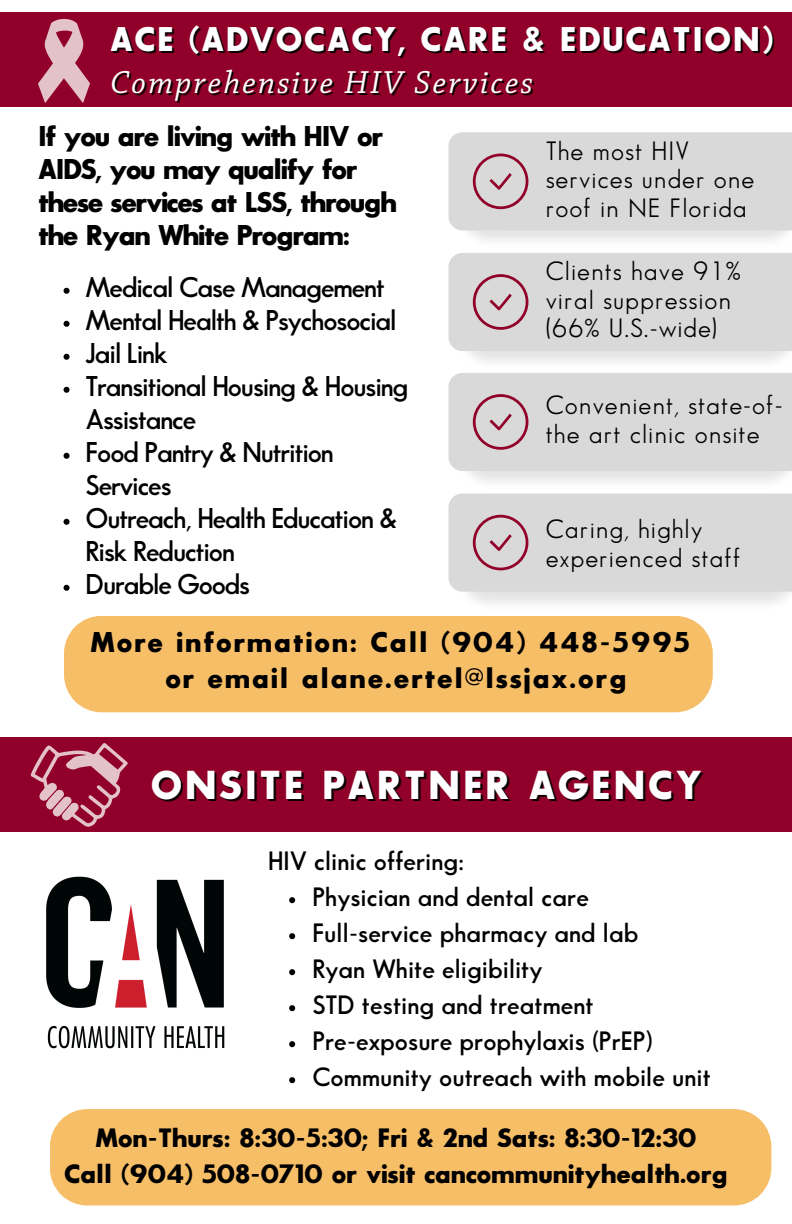
<style>
.page{position:relative;width:792px;height:1224px;background:#fff}
.page>*{position:absolute;margin:0;border:0;box-sizing:border-box;transform-origin:0 0}
.t1{font:39.6px "Sans Serif Bld FLF";letter-spacing:.065em;color:#fff}
.t2{font:33.6px "Sans Serif Bld FLF";letter-spacing:.05em;color:#fff}
.t3{font:italic 33.6px "Chaparral Pro";letter-spacing:.065em;color:#fff}
.t4{font:600 28px/33px "Sans Serif FLF";letter-spacing:-.04em;color:#000}
.t5{font:28px/33px "Sans Serif Bld FLF";letter-spacing:-.04em;color:#000}
.t6{font:28px/36px "Sans Serif Bld FLF";letter-spacing:.065em;color:#000;text-align:center}
.t7{font:600 26px "Sans Serif FLF";color:#000}
.t8{font:26px/28.4px "Sans Serif Book FLF";letter-spacing:.04em;color:#000}
.t9{font:26px/36px "Sans Serif Bld FLF";color:#000;text-align:center}
</style>
<div class="page">
<div style="left:0;top:12px;width:792px;height:95px;background:#910029"></div>
<div style="left:448px;top:132px;width:344px;height:98px;background:#d9d9d9"></div>
<div style="left:448px;top:373px;width:344px;height:98px;background:#d9d9d9"></div>
<div style="left:448px;top:253px;width:344px;height:98px;background:#d9d9d9"></div>
<div style="left:448px;top:493px;width:344px;height:99px;background:#d9d9d9"></div>
<div style="left:0;top:737px;width:792px;height:95px;background:#910029"></div>
<svg style="left:30px;top:743px;width:98px;height:84px"></svg>
<svg style="left:38px;top:19px;width:52px;height:84px"></svg>
<img style="left:46px;top:876px;width:179px;height:173px">
<svg style="left:289px;top:897px;width:6px;height:6px"></svg>
<svg style="left:289px;top:933px;width:6px;height:6px"></svg>
<svg style="left:289px;top:969px;width:6px;height:6px"></svg>
<svg style="left:289px;top:1005px;width:6px;height:6px"></svg>
<svg style="left:289px;top:1041px;width:6px;height:6px"></svg>
<svg style="left:289px;top:1077px;width:6px;height:6px"></svg>
<div style="left:50px;top:1109px;width:721px;height:97px;background:#f7be68"></div>
<div style="left:64px;top:616px;width:649px;height:96px;background:#f7be68"></div>
<svg style="left:64px;top:288px;width:6px;height:6px"></svg>
<svg style="left:64px;top:321px;width:6px;height:6px"></svg>
<svg style="left:64px;top:354px;width:6px;height:6px"></svg>
<svg style="left:64px;top:387px;width:6px;height:6px"></svg>
<svg style="left:64px;top:453px;width:6px;height:6px"></svg>
<svg style="left:64px;top:519px;width:6px;height:6px"></svg>
<svg style="left:64px;top:585px;width:6px;height:6px"></svg>
<p class="t2" style="left:110px;top:26px;width:664px">ACE (ADVOCACY, CARE &amp; EDUCATION)</p>
<p class="t3" style="left:110px;top:68px;width:424px">Comprehensive HIV Services</p>
<p class="t5" style="left:38px;top:122px;width:360px">If you are living with HIV or<br>AIDS, you may qualify for these services at LSS, through the Ryan White Program:</p>
<p class="t4" style="left:86px;top:272px;width:301px">Medical Case Management</p>
<h3 class="t4" style="left:86px;top:305px;width:313px">Mental Health &amp; Psychosocial</h3>
<p class="t4" style="left:86px;top:338px;width:84px">Jail Link</p>
<p class="t4" style="left:86px;top:371px;width:325px">Transitional Housing &amp; Housing<br>Assistance</p>
<h3 class="t4" style="left:86px;top:437px;width:250px">Food Pantry &amp; Nutrition<br>Services</h3>
<p class="t4" style="left:86px;top:503px;width:313px">Outreach, Health Education &amp;<br>Risk Reduction</p>
<h3 class="t4" style="left:86px;top:569px;width:166px">Durable Goods</h3>
<p class="t8" style="left:546px;top:138px;width:210px">The most HIV services under one roof in NE Florida</p>
<p class="t8" style="left:546px;top:258px;width:197px">Clients have 91% viral suppression (66% U.S.-wide)</p>
<h3 class="t8" style="left:546px;top:393px;width:238px">Convenient, state-of&shy;the art clinic onsite</h3>
<p class="t8" style="left:546px;top:517px;width:196px">Caring, highly experienced staff</p>
<h3 class="t6" style="left:91px;top:626px;width:601px">More information: Call (904) 448-5995 or email alane.ertel@lssjax.org</h3>
<p class="t1" style="left:151px;top:769px;width:553px">ONSITE PARTNER AGENCY</p>
<p class="t7" style="left:268px;top:851px;width:198px">HIV clinic offering:</p>
<p class="t7" style="left:312px;top:887px;width:278px">Physician and dental care</p>
<p class="t7" style="left:312px;top:923px;width:328px">Full-service pharmacy and lab</p>
<p class="t7" style="left:312px;top:959px;width:232px">Ryan White eligibility</p>
<p class="t7" style="left:312px;top:995px;width:283px">STD testing and treatment</p>
<h3 class="t7" style="left:312px;top:1031px;width:342px">Pre-exposure prophylaxis (PrEP)</h3>
<p class="t7" style="left:312px;top:1067px;width:400px">Community outreach with mobile unit</p>
<p class="t9" style="left:64px;top:1121px;width:665px">Mon-Thurs: 8:30-5:30; Fri &amp; 2nd Sats: 8:30-12:30<br>Call (904) 508-0710 or visit cancommunityhealth.org</p>
</div>
